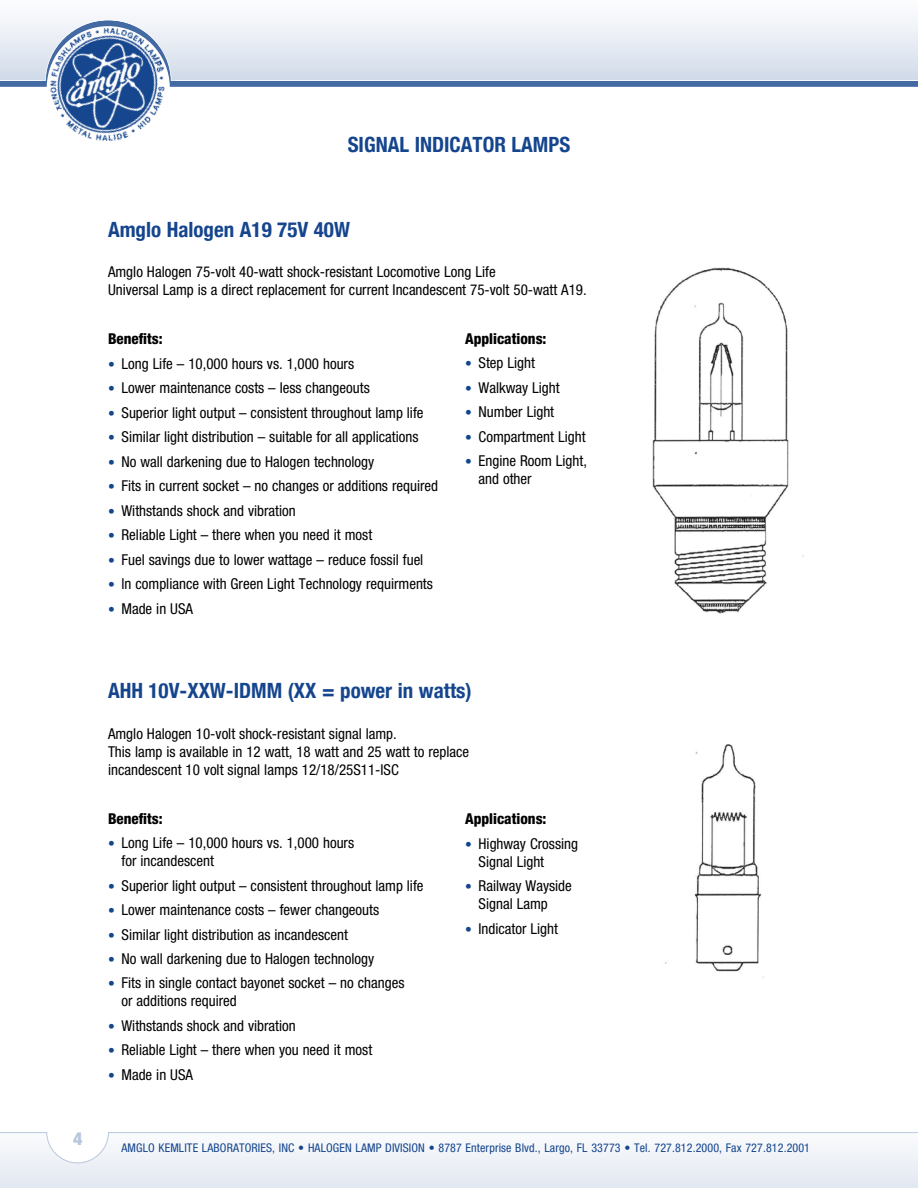
<style>
.page{position:relative;width:918px;height:1188px;background:#fff}
.page>*{position:absolute;margin:0;border:0;box-sizing:border-box;transform-origin:0 0}
.t1{font:700 condensed 21px "Helvetica Neue";color:#15458d}
.t2{font:900 condensed 18px "Helvetica Neue LT Std";color:#b9c7dd}
.t3{font:condensed 15px/18px "Helvetica Neue LT Std";color:#000}
.t4{font:800 condensed 15px "Helvetica Neue LT Std";color:#000}
.t5{font:condensed 12px "Helvetica Neue LT Std";letter-spacing:.01em;color:#15458d}
.s1{font-family:"Helvetica Neue";font-weight:700;font-size:13.5px;color:#15458d}
</style>
<div class="page">
<svg style="left:0;top:81px;width:917px;height:6px;background:#496ea6"></svg>
<svg style="left:0;top:18px;width:917px;height:63px;fill:#e5eaf2"></svg>
<svg style="left:0;top:1132px;width:917px;height:56px"></svg>
<img style="left:34px;top:18px;width:149px;height:124px">
<svg style="left:917px;top:18px;width:1px;height:69px"></svg>
<svg style="left:917px;top:1132px;width:1px;height:56px"></svg>
<img style="left:652px;top:267px;width:152px;height:347px">
<img style="left:665px;top:744px;width:99px;height:234px">
<h1 class="t1" style="left:348px;top:132px;width:224px">SIGNAL INDICATOR LAMPS</h1>
<h1 class="t1" style="left:108px;top:216px;width:244px">Amglo Halogen A19 75V 40W</h1>
<p class="t3" style="left:108px;top:263px;width:480px">Amglo Halogen 75-volt 40-watt shock-resistant Locomotive Long Life<br>Universal Lamp is a direct replacement for current Incandescent 75-volt 50-watt A19.</p>
<p class="t4" style="left:108px;top:330px;width:56px">Benefits:</p>
<p class="t3" style="left:108px;top:354px;width:248px"><span class="s1">•</span> Long Life – 10,000 hours vs. 1,000 hours</p>
<p class="t3" style="left:108px;top:379px;width:263px"><span class="s1">•</span> Lower maintenance costs – Iess changeouts</p>
<p class="t3" style="left:108px;top:403px;width:317px"><span class="s1">•</span> Superior light output – consistent throughout lamp life</p>
<p class="t3" style="left:108px;top:428px;width:312px"><span class="s1">•</span> Similar light distribution – suitable for all applications</p>
<p class="t3" style="left:108px;top:452px;width:268px"><span class="s1">•</span> No wall darkening due to Halogen technology</p>
<p class="t3" style="left:108px;top:477px;width:332px"><span class="s1">•</span> Fits in current socket – no changes or additions required</p>
<p class="t3" style="left:108px;top:501px;width:189px"><span class="s1">•</span> Withstands shock and vibration</p>
<p class="t3" style="left:108px;top:526px;width:266px"><span class="s1">•</span> Reliable Light – there when you need it most</p>
<p class="t3" style="left:108px;top:550px;width:317px"><span class="s1">•</span> Fuel savings due to lower wattage – reduce fossil fuel</p>
<p class="t3" style="left:108px;top:575px;width:326px"><span class="s1">•</span> ln compliance with Green Light Technology requirments</p>
<p class="t3" style="left:108px;top:599px;width:87px"><span class="s1">•</span> Made in USA</p>
<p class="t4" style="left:465px;top:329px;width:83px">Applications:</p>
<p class="t3" style="left:465px;top:354px;width:71px"><span class="s1">•</span> Step Light</p>
<p class="t3" style="left:465px;top:378px;width:96px"><span class="s1">•</span> Walkway Light</p>
<p class="t3" style="left:465px;top:403px;width:91px"><span class="s1">•</span> Number Light</p>
<p class="t3" style="left:465px;top:427px;width:122px"><span class="s1">•</span> Compartment Light</p>
<p class="t3" style="left:479px;top:452px;width:110px;text-indent:-14px"><span class="s1">•</span> Engine Room Light, and other</p>
<p class="t2" style="left:73px;top:1128px;width:11px">4</p>
<h1 class="t1" style="left:108px;top:678px;width:365px">AHH 10V-XXW-IDMM (XX = power in watts)</h1>
<p class="t3" style="left:108px;top:724px;width:363px">Amglo Halogen 10-volt shock-resistant signal lamp.<br>This lamp is available in 12 watt, 18 watt and 25 watt to replace incandescent 10 volt signal lamps 12/18/25S11-ISC</p>
<p class="t4" style="left:108px;top:809px;width:56px">Benefits:</p>
<p class="t3" style="left:122px;top:834px;width:234px;text-indent:-14px"><span class="s1">•</span> Long Life – 10,000 hours vs. 1,000 hours for incandescent</p>
<p class="t3" style="left:108px;top:876px;width:317px"><span class="s1">•</span> Superior light output – consistent throughout lamp life</p>
<p class="t3" style="left:108px;top:901px;width:273px"><span class="s1">•</span> Lower maintenance costs – fewer changeouts</p>
<p class="t3" style="left:108px;top:925px;width:242px"><span class="s1">•</span> Similar light distribution as incandescent</p>
<p class="t3" style="left:108px;top:950px;width:268px"><span class="s1">•</span> No wall darkening due to Halogen technology</p>
<p class="t3" style="left:122px;top:974px;width:284px;text-indent:-14px"><span class="s1">•</span> Fits in single contact bayonet socket – no changes or additions required</p>
<p class="t3" style="left:108px;top:1017px;width:189px"><span class="s1">•</span> Withstands shock and vibration</p>
<p class="t3" style="left:108px;top:1041px;width:266px"><span class="s1">•</span> Reliable Light – there when you need it most</p>
<p class="t3" style="left:108px;top:1066px;width:87px"><span class="s1">•</span> Made in USA</p>
<p class="t4" style="left:465px;top:810px;width:83px">Applications:</p>
<p class="t3" style="left:479px;top:834px;width:101px;text-indent:-14px"><span class="s1">•</span> Highway Crossing<br>Signal Light</p>
<p class="t3" style="left:479px;top:877px;width:95px;text-indent:-14px"><span class="s1">•</span> Railway Wayside<br>Signal Lamp</p>
<p class="t3" style="left:465px;top:919px;width:95px"><span class="s1">•</span> Indicator Light</p>
<p class="t5" style="left:122px;top:1141px;width:690px">AMGLO KEMLITE LABORATORIES, INC • HALOGEN LAMP DIVISION • 8787 Enterprise Blvd., Largo, FL 33773 • Tel. 727.812.2000, Fax 727.812.2001</p>
</div>
